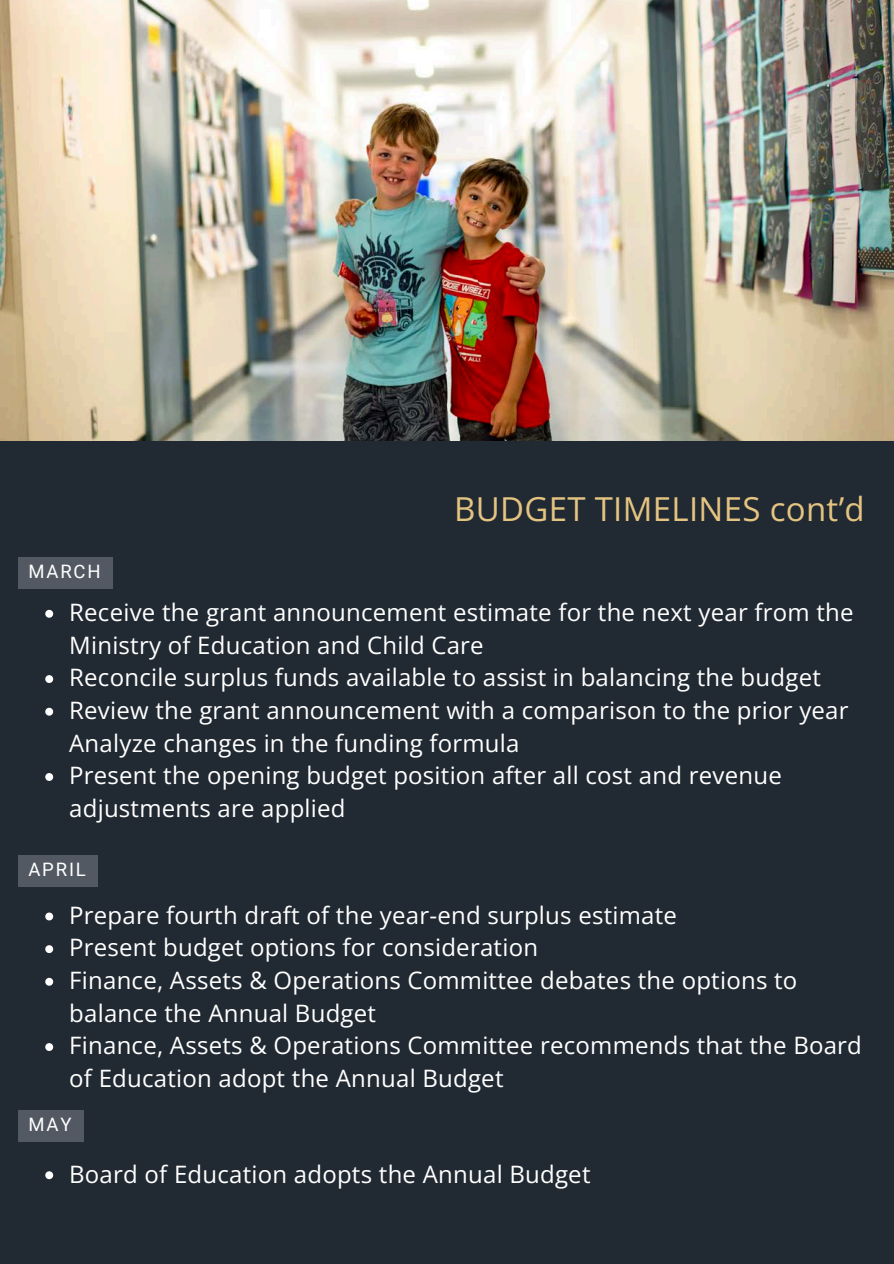
<style>
.page{position:relative;width:894px;height:1264px;background:#fff}
.page>*{position:absolute;margin:0;border:0;box-sizing:border-box;transform-origin:0 0}
.t1{font:33px "Open Sans";letter-spacing:.01em;color:#e4c481}
.t2{font:24px/32.7px "Open Sans";letter-spacing:.01em;color:#fff}
.t3{font:18.45px "Roboto";letter-spacing:.1em;color:#fff}
</style>
<div class="page">
<div style="left:0;top:0;width:893px;height:1263px;background:#212932"></div>
<div style="left:18px;top:556px;width:95px;height:32px;background:#525962"></div>
<svg style="left:45px;top:610px;width:8px;height:7px"></svg>
<svg style="left:45px;top:675px;width:8px;height:8px"></svg>
<svg style="left:45px;top:707px;width:8px;height:8px"></svg>
<svg style="left:45px;top:773px;width:8px;height:8px"></svg>
<div style="left:18px;top:854px;width:80px;height:32px;background:#525962"></div>
<div style="left:18px;top:1110px;width:65px;height:31px;background:#525962"></div>
<img style="left:0;top:0;width:893px;height:440px">
<svg style="left:45px;top:912px;width:8px;height:8px"></svg>
<svg style="left:45px;top:945px;width:8px;height:8px"></svg>
<svg style="left:45px;top:977px;width:8px;height:8px"></svg>
<svg style="left:45px;top:1043px;width:8px;height:7px"></svg>
<svg style="left:45px;top:1171px;width:8px;height:8px"></svg>
<p class="t3" style="left:28px;top:560px;width:74px">MARCH</p>
<h1 class="t1" style="left:454px;top:485px;width:412px">BUDGET TIMELINES cont’d</h1>
<p class="t2" style="left:69px;top:595px;width:785px">Receive the grant announcement estimate for the next year from the<br>Ministry of Education and Child Care</p>
<p class="t2" style="left:69px;top:660px;width:753px">Reconcile surplus funds available to assist in balancing the budget</p>
<p class="t2" style="left:69px;top:693px;width:780px">Review the grant announcement with a comparison to the prior year<br>Analyze changes in the funding formula</p>
<p class="t2" style="left:69px;top:758px;width:713px">Present the opening budget position after all cost and revenue adjustments are applied</p>
<p class="t3" style="left:28px;top:858px;width:59px">APRIL</p>
<p class="t2" style="left:69px;top:898px;width:609px">Prepare fourth draft of the year-end surplus estimate</p>
<p class="t2" style="left:69px;top:930px;width:470px">Present budget options for consideration</p>
<p class="t2" style="left:69px;top:963px;width:729px">Finance, Assets &amp; Operations Committee debates the options to balance the Annual Budget</p>
<p class="t2" style="left:69px;top:1028px;width:794px">Finance, Assets &amp; Operations Committee recommends that the Board of Education adopt the Annual Budget</p>
<p class="t3" style="left:28px;top:1114px;width:45px">MAY</p>
<p class="t2" style="left:69px;top:1156px;width:522px">Board of Education adopts the Annual Budget</p>
</div>
